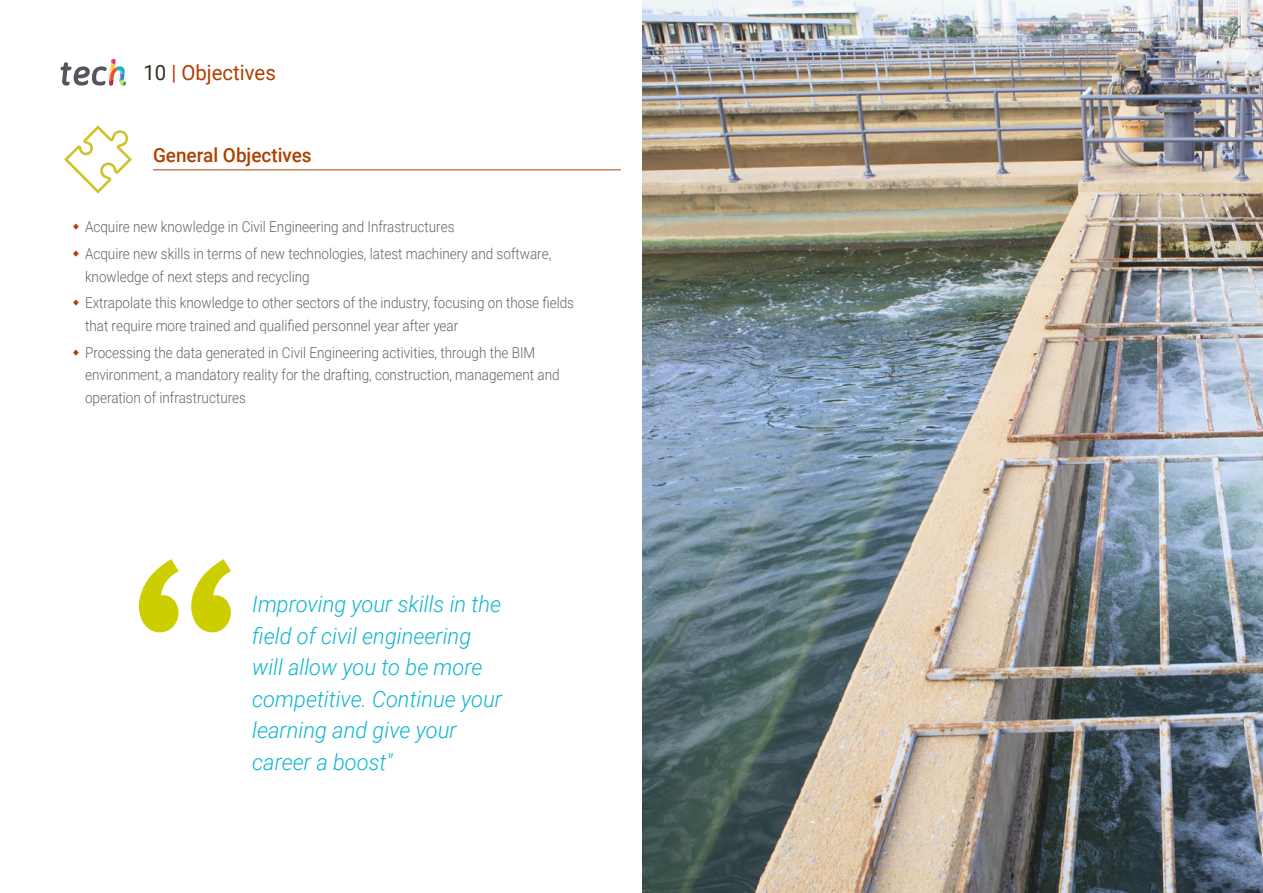
<style>
.page{position:relative;width:1263px;height:893px;background:#fff}
.page>*{position:absolute;margin:0;border:0;box-sizing:border-box;transform-origin:0 0}
.t1{font:italic 300 22.5px/31.5px "Roboto";color:#0fb6cf}
.t2{font:21px "Roboto";color:#ae4000}
.t3{font:500 19.5px "Roboto";color:#ae4000}
.t4{font:300 15px/26.7px "Roboto";color:#61646a;scale:.9 1}
.s1{color:#312e20}
</style>
<div class="page">
<hr style="left:153px;top:169px;width:468px;height:1px;background:#ae4000">
<svg style="left:64px;top:125px;width:68px;height:69px"></svg>
<svg style="left:61px;top:59px;width:65px;height:27px"></svg>
<svg style="left:139px;top:559px;width:92px;height:73px"></svg>
<img style="left:642px;top:0;width:621px;height:893px">
<h2 class="t2" style="left:144px;top:57px;width:134px"><span class="s1">10</span> | Objectives</h2>
<h3 class="t3" style="left:153px;top:142px;width:160px">General Objectives</h3>
<p class="t4" style="left:85px;top:213px;width:519px">Acquire new knowledge in Civil Engineering and Infrastructures<br>Acquire new skills in terms of new technologies, latest machinery and software,</p>
<p class="t4" style="left:85px;top:262px;width:545px">knowledge of next steps and recycling<br>Extrapolate this knowledge to other sectors of the industry, focusing on those fields</p>
<p class="t4" style="left:85px;top:312px;width:502px">that require more trained and qualified personnel year after year<br>Processing the data generated in Civil Engineering activities, through the BIM</p>
<p class="t4" style="left:85px;top:363px;width:529px;line-height:22.5px">environment, a mandatory reality for the drafting, construction, management and operation of infrastructures</p>
<h1 class="t1" style="left:252px;top:588px;width:251px">Improving your skills in the field of civil engineering will allow you to be more competitive. Continue your learning and give your career a boost"</h1>
</div>
